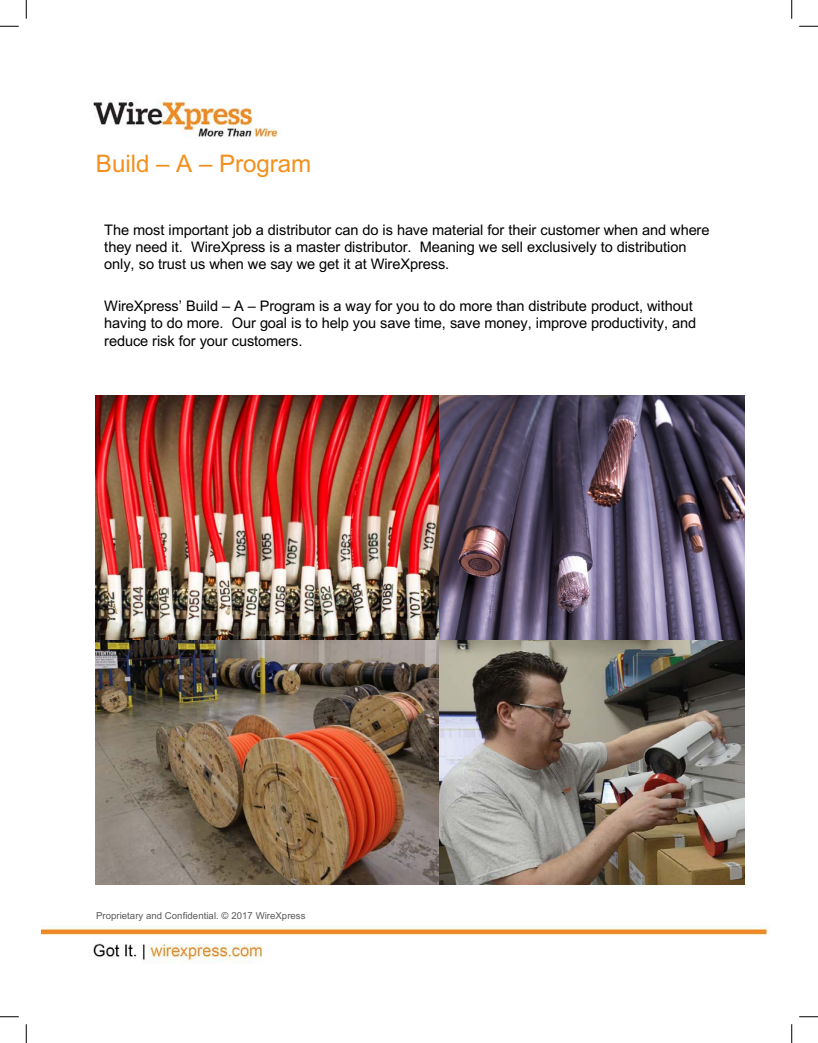
<style>
.page{position:relative;width:818px;height:1043px;background:#fff}
.page>*{position:absolute;margin:0;border:0;box-sizing:border-box;transform-origin:0 0}
.t1{font:24.12px "Arial";color:#f3901d}
.t2{font:14.62px/17.2px "Arial";letter-spacing:-.005em;color:#000}
.t3{font:9.62px "Arial";letter-spacing:.01em;color:#595959}
</style>
<div class="page">
<img style="left:41px;top:99px;width:728px;height:865px">
<img style="left:96px;top:395px;width:648px;height:489px">
<svg style="left:0;top:25px;width:19px;height:2px"></svg>
<svg style="left:799px;top:25px;width:19px;height:2px"></svg>
<svg style="left:0;top:1016px;width:19px;height:1px"></svg>
<svg style="left:799px;top:1016px;width:19px;height:1px"></svg>
<svg style="left:25px;top:0;width:2px;height:19px"></svg>
<svg style="left:25px;top:1024px;width:2px;height:18px"></svg>
<svg style="left:791px;top:0;width:1px;height:19px"></svg>
<svg style="left:791px;top:1024px;width:1px;height:18px"></svg>
<h1 class="t1" style="left:96px;top:147px;width:217px">Build – A – Program</h1>
<p class="t2" style="left:104px;top:221px;width:606px">The most important job a distributor can do is have material for their customer when and where they need it. WireXpress is a master distributor. Meaning we sell exclusively to distribution only, so trust us when we say we get it at WireXpress.</p>
<p class="t2" style="left:104px;top:297px;width:593px">WireXpress’ Build – A – Program is a way for you to do more than distribute product, without having to do more. Our goal is to help you save time, save money, improve productivity, and reduce risk for your customers.</p>
<p class="t3" style="left:96px;top:909px;width:211px">Proprietary and Confidential. © 2017 WireXpress</p>
</div>
